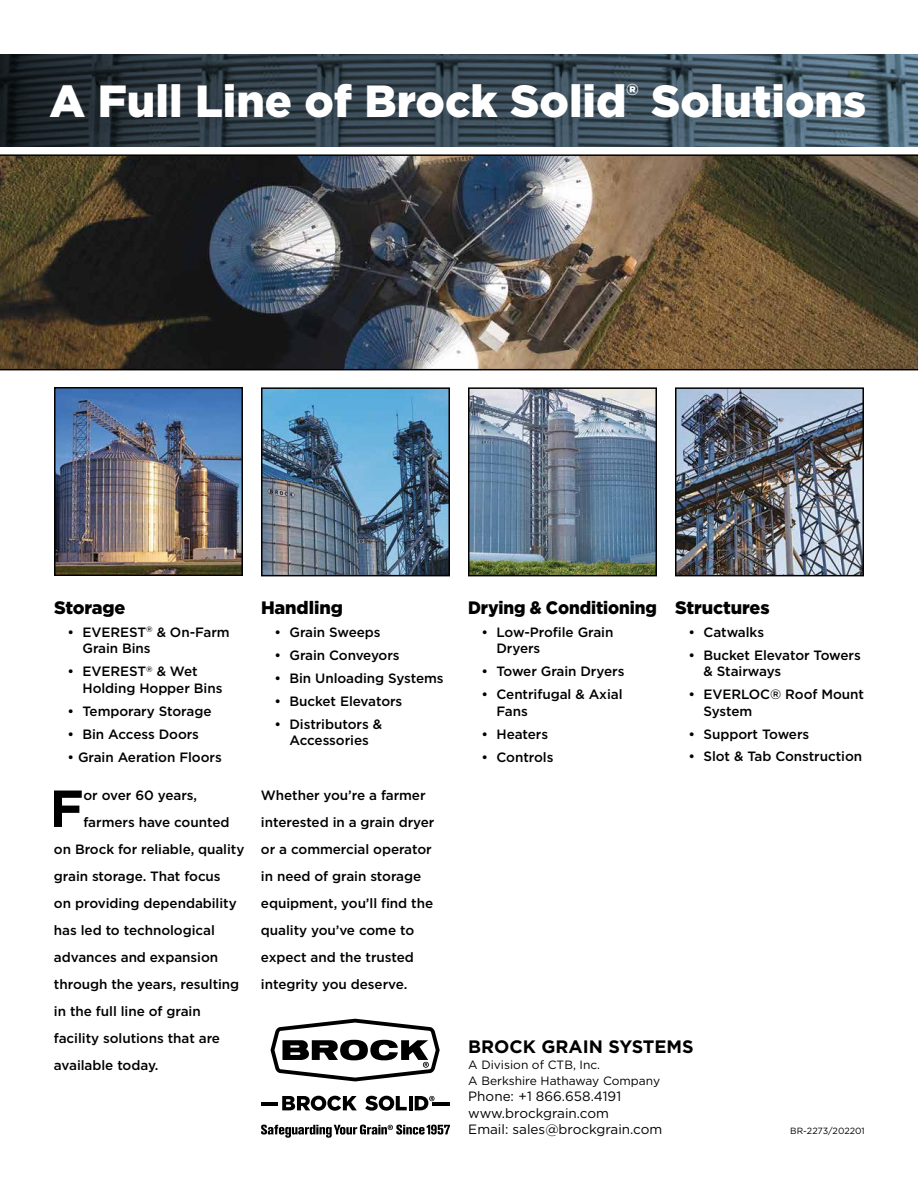
<style>
.page{position:relative;width:918px;height:1188px;background:#fff}
.page>*{position:absolute;margin:0;border:0;box-sizing:border-box;transform-origin:0 0}
.t1{font:700 52.05px "Gotham";color:#000}
.t2{font:900 45px "Gotham";color:#fff}
.t3{font:900 18px "Gotham";letter-spacing:-.005em;color:#000}
.t4{font:900 18px "Gotham";letter-spacing:-.005em;color:#000;scale:.94 1}
.t5{font:700 18px "Gotham";color:#000}
.t6{font:500 13.5px/16.5px "Gotham";letter-spacing:-.005em;color:#000}
.t7{font:13.5px/16.2px "Gotham";color:#000}
.t8{font:12px/16.2px "Gotham";color:#000}
.t9{font:9px "Gotham";color:#000}
</style>
<div class="page">
<svg style="left:0;top:54px;width:918px;height:92px;background:#364651"></svg>
<img style="left:0;top:154px;width:918px;height:216px">
<img style="left:264px;top:390px;width:183px;height:183px">
<div style="left:261px;top:387px;width:189px;height:189px;border:2px solid #000"></div>
<img style="left:471px;top:390px;width:183px;height:183px">
<div style="left:468px;top:387px;width:189px;height:189px;border:2px solid #000"></div>
<img style="left:678px;top:390px;width:183px;height:183px">
<div style="left:675px;top:387px;width:189px;height:189px;border:2px solid #000"></div>
<img style="left:57px;top:390px;width:183px;height:183px">
<div style="left:54px;top:387px;width:189px;height:189px;border:2px solid #000"></div>
<svg style="left:282px;top:1096px;width:75px;height:15px"></svg>
<svg style="left:365px;top:1096px;width:42px;height:15px"></svg>
<hr style="left:409px;top:1096px;width:4px;height:14px;background:#000">
<hr style="left:261px;top:1102px;width:16px;height:4px;background:#000">
<hr style="left:433px;top:1102px;width:17px;height:4px;background:#000">
<svg style="left:271px;top:1019px;width:169px;height:62px"></svg>
<svg style="left:415px;top:1096px;width:20px;height:14px"></svg>
<svg style="left:261px;top:1125px;width:189px;height:13px"></svg>
<h2 class="t2" style="left:50px;top:70px;width:818px">A Full Line of Brock Solid<sup>®</sup> Solutions</h2>
<h3 class="t3" style="left:54px;top:595px;width:73px">Storage</h3>
<p class="t6" style="left:82px;top:623px;width:149px;text-indent:-15px">• EVEREST<sup>®</sup> &amp; On-Farm<br>Grain Bins</p>
<p class="t6" style="left:82px;top:663px;width:141px;text-indent:-15px">• EVEREST<sup>®</sup> &amp; Wet<br>Holding Hopper Bins</p>
<p class="t6" style="left:68px;top:702px;width:146px">• Temporary Storage</p>
<p class="t6" style="left:68px;top:725px;width:133px">• Bin Access Doors</p>
<p class="t6" style="left:68px;top:748px;width:156px">• Grain Aeration Floors</p>
<h1 class="t1" style="left:50px;top:774px;width:36px">F</h1>
<p class="t6" style="left:84px;top:787px;width:115px">or over 60 years,</p>
<p class="t6" style="left:84px;top:814px;width:147px">farmers have counted</p>
<p class="t6" style="left:54px;top:841px;width:192px">on Brock for reliable, quality</p>
<p class="t6" style="left:54px;top:868px;width:168px">grain storage. That focus</p>
<p class="t6" style="left:54px;top:895px;width:184px">on providing dependability</p>
<p class="t6" style="left:54px;top:922px;width:162px">has led to technological</p>
<p class="t6" style="left:54px;top:949px;width:166px">advances and expansion</p>
<p class="t6" style="left:54px;top:976px;width:187px">through the years, resulting</p>
<p class="t6" style="left:54px;top:1003px;width:148px">in the full line of grain</p>
<p class="t6" style="left:54px;top:1030px;width:168px">facility solutions that are</p>
<p class="t6" style="left:54px;top:1057px;width:106px">available today.</p>
<h3 class="t3" style="left:261px;top:595px;width:83px">Handling</h3>
<p class="t6" style="left:274px;top:623px;width:108px">• Grain Sweeps</p>
<p class="t6" style="left:274px;top:646px;width:127px">• Grain Conveyors</p>
<p class="t6" style="left:274px;top:669px;width:171px">• Bin Unloading Systems</p>
<p class="t6" style="left:274px;top:692px;width:129px">• Bucket Elevators</p>
<p class="t6" style="left:274px;top:715px;width:109px;text-align:center">• Distributors &amp;<br>Accessories</p>
<p class="t6" style="left:261px;top:781px;width:175px;line-height:27px">Whether you’re a farmer interested in a grain dryer or a commercial operator in need of grain storage equipment, you’ll find the quality you’ve come to expect and the trusted integrity you deserve.</p>
<h3 class="t4" style="left:468px;top:595px;width:203px">Drying &amp; Conditioning</h3>
<p class="t6" style="left:496px;top:623px;width:118px;text-indent:-15px">• Low-Profile Grain<br>Dryers</p>
<p class="t6" style="left:482px;top:663px;width:144px">• Tower Grain Dryers</p>
<p class="t6" style="left:496px;top:686px;width:128px;text-indent:-15px">• Centrifugal &amp; Axial<br>Fans</p>
<p class="t6" style="left:482px;top:725px;width:68px">• Heaters</p>
<p class="t6" style="left:482px;top:748px;width:73px">• Controls</p>
<h3 class="t3" style="left:675px;top:595px;width:96px">Structures</h3>
<p class="t6" style="left:688px;top:623px;width:77px">• Catwalks</p>
<p class="t6" style="left:703px;top:646px;width:159px;text-indent:-15px">• Bucket Elevator Towers &amp; Stairways</p>
<p class="t6" style="left:703px;top:686px;width:162px;text-indent:-15px">• EVERLOC® Roof Mount<br>System</p>
<p class="t6" style="left:688px;top:725px;width:122px">• Support Towers</p>
<p class="t6" style="left:688px;top:748px;width:175px">• Slot &amp; Tab Construction</p>
<h3 class="t5" style="left:468px;top:1035px;width:227px">BROCK GRAIN SYSTEMS</h3>
<p class="t8" style="left:468px;top:1056px;width:193px">A Division of CTB, Inc.<br>A Berkshire Hathaway Company</p>
<p class="t7" style="left:468px;top:1088px;width:196px">Phone: +1 866.658.4191 www.brockgrain.com<br>Email: sales@brockgrain.com</p>
<p class="t9" style="left:790px;top:1125px;width:76px">BR-2273/202201</p>
</div>
